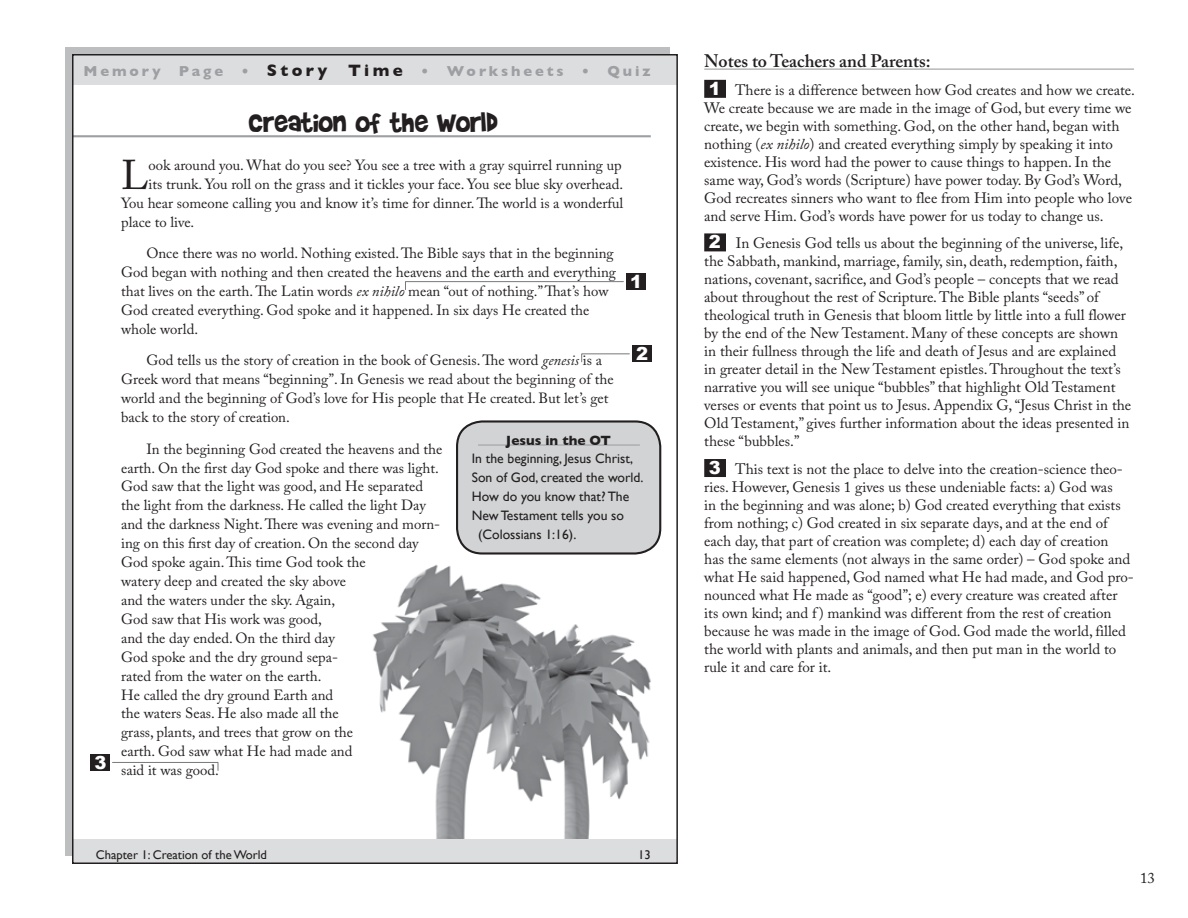
<style>
.page{position:relative;width:1188px;height:918px;background:#fff}
.page>*{position:absolute;margin:0;border:0;box-sizing:border-box;transform-origin:0 0}
.t1{font:41.25px "Adobe Caslon Pro";color:#231f20}
.t2{font:31.5px "Brady Bunch Remastered";letter-spacing:-.005em;color:#231f20}
.t3{font:600 18px "Adobe Caslon Pro";color:#231f20}
.t4{font:900 18px "Arial";color:#fff}
.t5{font:15px/18px "Adobe Caslon Pro";color:#231f20}
.t6{font:14.7px/18.9px "Adobe Caslon Pro";color:#231f20}
.t7{font:700 14.7px "Gill Sans";letter-spacing:.2em;color:#9d9fa2}
.t8{font:13.65px "Gill Sans";color:#231f20}
.t9{font:700 13.65px "Gill Sans";color:#231f20}
.t10{font:12.6px "Gill Sans";color:#231f20}
.s1{font-size:16.8px;color:#231f20}
.s2{font-style:italic}
.s3{font-family:"Arial";font-weight:900;font-size:18px;color:#fff}
</style>
<div class="page">
<div style="left:65px;top:47px;width:605px;height:809px;background:#bcbec0"></div>
<div style="left:73px;top:55px;width:604px;height:808px;background:#fff"></div>
<div style="left:73px;top:55px;width:604px;height:29px;background:#dcddde"></div>
<img style="left:372px;top:542px;width:286px;height:297px">
<hr style="left:73px;top:135px;width:578px;height:2px;background:#9d9fa2">
<div style="left:457px;top:421px;width:203px;height:132px;background:#d1d3d4;border-radius:25px"></div>
<hr style="left:478px;top:445px;width:162px;height:1px;background:#9d9fa2">
<div style="left:456px;top:420px;width:205px;height:135px;border:2px solid #231f20;border-radius:25px"></div>
<div style="left:73px;top:839px;width:604px;height:24px;background:#dcddde"></div>
<hr style="left:704px;top:69px;width:430px;height:1px;background:#939598">
<div style="left:704px;top:80px;width:22px;height:18px;background:#231f20"></div>
<div style="left:704px;top:233px;width:22px;height:18px;background:#231f20"></div>
<div style="left:704px;top:459px;width:22px;height:18px;background:#231f20"></div>
<svg style="left:405px;top:281px;width:219px;height:9px"></svg>
<svg style="left:581px;top:353px;width:49px;height:10px"></svg>
<div style="left:627px;top:273px;width:19px;height:17px;background:#231f20"></div>
<div style="left:633px;top:346px;width:19px;height:16px;background:#231f20"></div>
<div style="left:91px;top:754px;width:19px;height:17px;background:#231f20"></div>
<svg style="left:112px;top:762px;width:107px;height:9px"></svg>
<p class="t7" style="left:83px;top:62px;width:321px">Memory Page • <span class="s1">Story Time</span></p>
<p class="t7" style="left:421px;top:62px;width:231px">• Worksheets • Quiz</p>
<h2 class="t2" style="left:249px;top:106px;width:251px">Creation of the World</h2>
<h1 class="t1" style="left:121px;top:150px;width:29px">L</h1>
<p class="t6" style="left:149px;top:155px;width:475px">ook around you. What do you see? You see a tree with a gray squirrel running up</p>
<p class="t6" style="left:149px;top:174px;width:476px">its trunk. You roll on the grass and it tickles your face. You see blue sky overhead.</p>
<p class="t6" style="left:121px;top:193px;width:504px">You hear someone calling you and know it’s time for dinner. The world is a wonderful</p>
<p class="t6" style="left:121px;top:212px;width:75px">place to live.</p>
<p class="t6" style="left:121px;top:244px;width:496px;text-indent:25px">Once there was no world. Nothing existed. The Bible says that in the beginning God began with nothing and then created the heavens and the earth and everything that lives on the earth. The Latin words <span class="s2">ex nihilo</span> mean “out of nothing.” That’s how God created everything. God spoke and it happened. In six days He created the whole world.</p>
<p class="t6" style="left:121px;top:351px;width:494px;text-indent:25px">God tells us the story of creation in the book of Genesis. The word <span class="s2">genesis</span> is a Greek word that means “beginning”. In Genesis we read about the beginning of the world and the beginning of God’s love for His people that He created. But let’s get back to the story of creation.</p>
<p class="t6" style="left:121px;top:439px;width:323px;text-indent:25px">In the beginning God created the heavens and the earth. On the first day God spoke and there was light.<br>God saw that the light was good, and He separated the light from the darkness. He called the light Day and the darkness Night. There was evening and morn&shy;ing on this first day of creation. On the second day God spoke again. This time God took the<br>watery deep and created the sky above<br>and the waters under the sky. Again,<br>God saw that His work was good,<br>and the day ended. On the third day<br>God spoke and the dry ground sepa-<br>rated from the water on the earth.<br>He called the dry ground Earth and<br>the waters Seas. He also made all the<br>grass, plants, and trees that grow on the<br>earth. God saw what He had made and<br>said it was good.</p>
<p class="t4" style="left:630px;top:269px;width:14px">1</p>
<p class="t4" style="left:636px;top:341px;width:14px">2</p>
<p class="t9" style="left:506px;top:432px;width:107px">Jesus in the OT</p>
<p class="t8" style="left:472px;top:451px;width:163px">In the beginning, Jesus Christ,</p>
<p class="t8" style="left:472px;top:470px;width:173px">Son of God, created the world.</p>
<p class="t8" style="left:472px;top:489px;width:159px">How do you know that? The</p>
<p class="t8" style="left:472px;top:508px;width:154px">New Testament tells you so</p>
<p class="t8" style="left:478px;top:526px;width:100px">(Colossians 1:16).</p>
<p class="t4" style="left:94px;top:750px;width:14px">3</p>
<p class="t10" style="left:96px;top:847px;width:172px">Chapter 1: Creation of the World</p>
<p class="t10" style="left:638px;top:847px;width:14px">13</p>
<p class="t3" style="left:704px;top:50px;width:228px">Notes to Teachers and Parents:</p>
<p class="t5" style="left:704px;top:81px;width:432px"><span class="s3">1</span> There is a difference between how God creates and how we create.<br>We create because we are made in the image of God, but every time we create, we begin with something. God, on the other hand, began with nothing (<span class="s2">ex nihilo</span>) and created everything simply by speaking it into existence. His word had the power to cause things to happen. In the same way, God’s words (Scripture) have power today. By God’s Word, God recreates sinners who want to flee from Him into people who love and serve Him. God’s words have power for us today to change us.</p>
<p class="t5" style="left:704px;top:234px;width:429px"><span class="s3">2</span> In Genesis God tells us about the beginning of the universe, life, the Sabbath, mankind, marriage, family, sin, death, redemption, faith, nations, covenant, sacrifice, and God’s people – concepts that we read about throughout the rest of Scripture. The Bible plants “seeds” of theological truth in Genesis that bloom little by little into a full flower by the end of the New Testament. Many of these concepts are shown in their fullness through the life and death of Jesus and are explained in greater detail in the New Testament epistles. Throughout the text’s narrative you will see unique “bubbles” that highlight Old Testament verses or events that point us to Jesus. Appendix G, “Jesus Christ in the Old Testament,” gives further information about the ideas presented in these “bubbles.”</p>
<p class="t5" style="left:704px;top:460px;width:431px"><span class="s3">3</span> This text is not the place to delve into the creation-science theo&shy;ries. However, Genesis 1 gives us these undeniable facts: a) God was<br>in the beginning and was alone; b) God created everything that exists from nothing; c) God created in six separate days, and at the end of each day, that part of creation was complete; d) each day of creation<br>has the same elements (not always in the same order) – God spoke and what He said happened, God named what He had made, and God pro&shy;nounced what He made as “good”; e) every creature was created after its own kind; and f ) mankind was different from the rest of creation because he was made in the image of God. God made the world, filled the world with plants and animals, and then put man in the world to rule it and care for it.</p>
<p class="t5" style="left:1140px;top:869px;width:16px">13</p>
</div>
